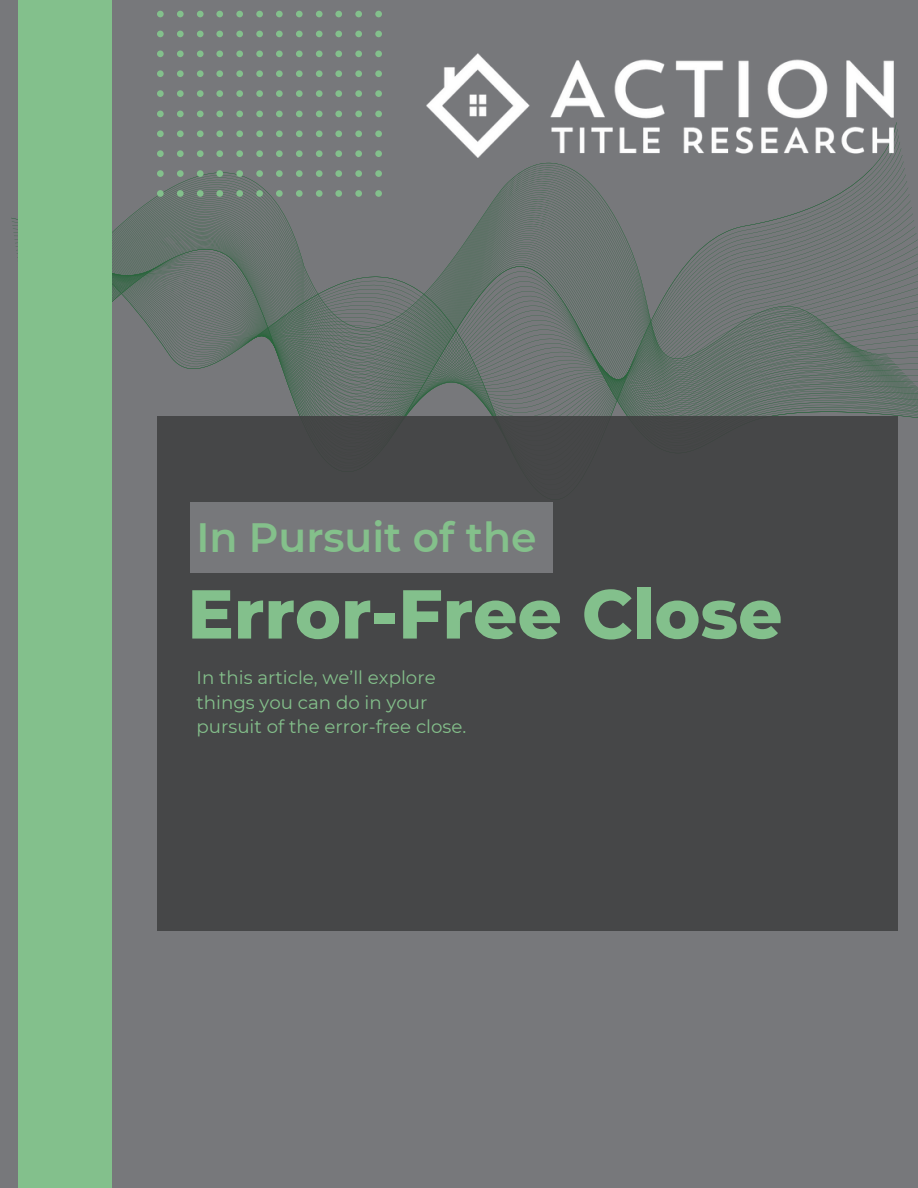
<style>
.page{position:relative;width:918px;height:1188px;background:#77787b}
.page>*{position:absolute;margin:0;border:0;box-sizing:border-box;transform-origin:0 0}
.t1{font:800 69px "Montserrat";color:#83c08c}
.t2{font:600 40.95px "Montserrat";color:#84c08b}
.t3{font:18.15px/24.8px "Montserrat";color:#84c08b}
</style>
<div class="page">
<svg style="left:11px;top:122px;width:886px;height:294px"></svg>
<div style="left:157px;top:416px;width:740px;height:514px;background:#464748"></div>
<div style="left:191px;top:502px;width:362px;height:71px;background:#77787b"></div>
<div style="left:18px;top:0;width:94px;height:1188px;background:#83c08c"></div>
<svg style="left:157px;top:10px;width:225px;height:187px"></svg>
<img style="left:427px;top:54px;width:467px;height:103px">
<h2 class="t2" style="left:196px;top:512px;width:342px">In Pursuit of the</h2>
<h1 class="t1" style="left:187px;top:572px;width:597px">Error-Free Close</h1>
<p class="t3" style="left:197px;top:665px;width:271px">In this article, we’ll explore things you can do in your pursuit of the error-free close.</p>
</div>
